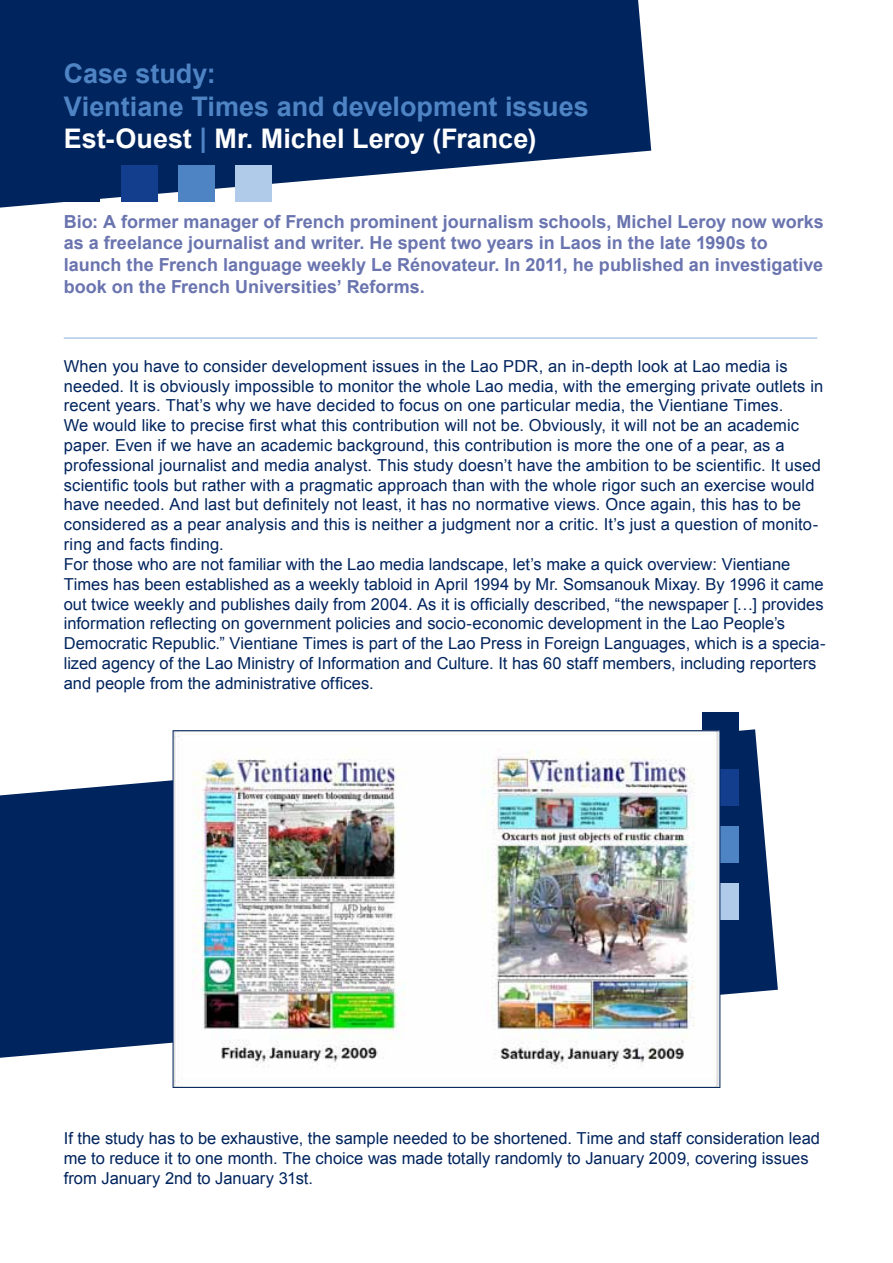
<style>
.page{position:relative;width:893px;height:1263px;background:#fff}
.page>*{position:absolute;margin:0;border:0;box-sizing:border-box;transform-origin:0 0}
.t1{font:700 27px/32.4px "Arial";color:#4f84c4}
.t2{font:700 18px/21.6px "Arial";color:#6a74af}
.t3{font:16.5px/19.8px "Arial";letter-spacing:.005em;color:#00245d}
.s1{color:#fff}
</style>
<div class="page">
<svg style="left:0;top:0;width:651px;height:208px;background:#244374"></svg>
<svg style="left:0;top:729px;width:778px;height:329px;fill:#00245d"></svg>
<div style="left:702px;top:712px;width:36px;height:36px;background:#00245d"></div>
<svg style="left:702px;top:769px;width:36px;height:37px"></svg>
<svg style="left:702px;top:827px;width:36px;height:36px"></svg>
<svg style="left:702px;top:884px;width:36px;height:36px"></svg>
<div style="left:64px;top:166px;width:36px;height:36px;background:#00245d"></div>
<div style="left:121px;top:166px;width:36px;height:36px;background:#133d8d"></div>
<div style="left:178px;top:166px;width:36px;height:36px;background:#4f84c4"></div>
<div style="left:235px;top:166px;width:37px;height:36px;background:#b0cbea"></div>
<hr style="left:64px;top:337px;width:753px;height:2px;background:#b0cbea">
<img style="left:175px;top:732px;width:543px;height:354px">
<h1 class="t1" style="left:64px;top:59px;width:527px">Case study:<br>Vientiane Times and development issues<br><span class="s1">Est-Ouest</span> | <span class="s1">Mr. Michel Leroy (France)</span></h1>
<p class="t2" style="left:64px;top:211px;width:761px">Bio: A former manager of French prominent journalism schools, Michel Leroy now works as a freelance journalist and writer. He spent two years in Laos in the late 1990s to launch the French language weekly Le Rénovateur. In 2011, he published an investigative book on the French Universities’ Reforms.</p>
<p class="t3" style="left:64px;top:356px;width:763px">When you have to consider development issues in the Lao PDR, an in-depth look at Lao media is needed. It is obviously impossible to monitor the whole Lao media, with the emerging private outlets in recent years. That’s why we have decided to focus on one particular media, the Vientiane Times.<br>We would like to precise first what this contribution will not be. Obviously, it will not be an academic paper. Even if we have an academic background, this contribution is more the one of a pear, as a professional journalist and media analyst. This study doesn’t have the ambition to be scientific. It used scientific tools but rather with a pragmatic approach than with the whole rigor such an exercise would have needed. And last but definitely not least, it has no normative views. Once again, this has to be considered as a pear analysis and this is neither a judgment nor a critic. It’s just a question of monito&shy;ring and facts finding.<br>For those who are not familiar with the Lao media landscape, let’s make a quick overview: Vientiane Times has been established as a weekly tabloid in April 1994 by Mr. Somsanouk Mixay. By 1996 it came out twice weekly and publishes daily from 2004. As it is officially described, “the newspaper […] provides information reflecting on government policies and socio-economic development in the Lao People’s Democratic Republic.” Vientiane Times is part of the Lao Press in Foreign Languages, which is a specia&shy;lized agency of the Lao Ministry of Information and Culture. It has 60 staff members, including reporters and people from the administrative offices.</p>
<p class="t3" style="left:64px;top:1129px;width:758px">If the study has to be exhaustive, the sample needed to be shortened. Time and staff consideration lead me to reduce it to one month. The choice was made totally randomly to January 2009, covering issues from January 2nd to January 31st.</p>
</div>
